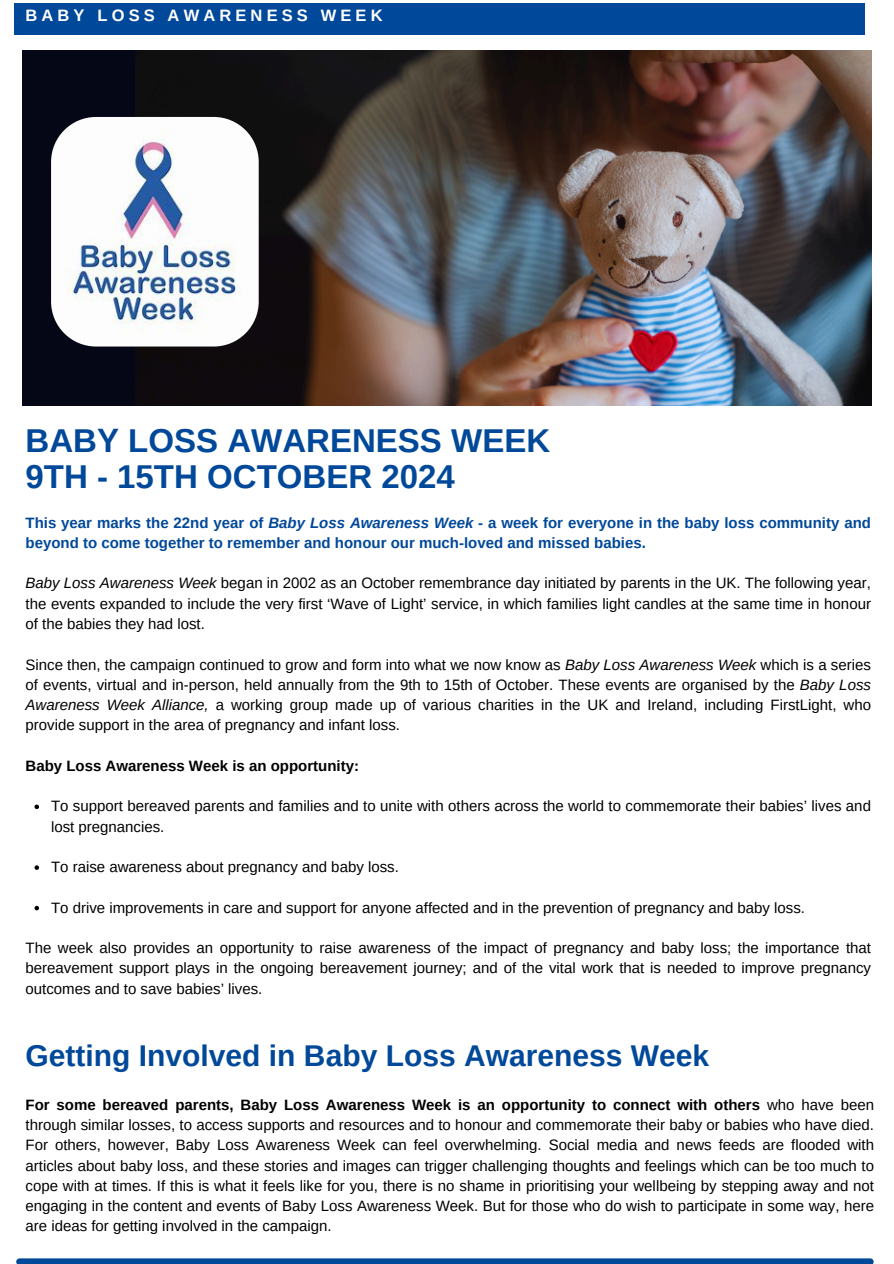
<style>
.page{position:relative;width:894px;height:1264px;background:#fff}
.page>*{position:absolute;margin:0;border:0;box-sizing:border-box;transform-origin:0 0}
.t1{font:700 33px/36px "Arimo";color:#004899}
.t2{font:700 30px "Arimo";color:#004899}
.t3{font:700 16.5px "Arimo";letter-spacing:.25em;color:#fff}
.t4{font:15px/20.2px "Arimo";color:#000;text-align:justify}
.t5{font:700 15px/20.2px "Arimo";color:#004899}
.t6{font:700 15px "Arimo";color:#000}
.s1{font-style:italic}
.s2{font-weight:700}
</style>
<div class="page">
<div style="left:20px;top:1258px;width:850px;height:5px;background:#004899"></div>
<div style="left:15px;top:3px;width:849px;height:31px;background:#004899"></div>
<div style="left:22px;top:51px;width:146px;height:354px;background:#050716"></div>
<img style="left:135px;top:51px;width:736px;height:354px">
<img style="left:51px;top:117px;width:207px;height:229px;border-radius:45px">
<svg style="left:34px;top:804px;width:5px;height:5px"></svg>
<svg style="left:34px;top:865px;width:5px;height:4px"></svg>
<svg style="left:34px;top:905px;width:5px;height:5px"></svg>
<p class="t3" style="left:25px;top:6px;width:358px">BABY LOSS AWARENESS WEEK</p>
<p class="t1" style="left:25px;top:422px;width:526px">BABY LOSS AWARENESS WEEK<br>9TH - 15TH OCTOBER 2024</p>
<p class="t5" style="left:25px;top:512px;width:846px">This year marks the 22nd year of <span class="s1">Baby Loss Awareness Week</span> - a week for everyone in the baby loss community and beyond to come together to remember and honour our much-loved and missed babies.</p>
<h1 class="t4" style="left:25px;top:573px;width:846px"><span class="s1">Baby Loss Awareness Week</span> began in 2002 as an October remembrance day initiated by parents in the UK. The following year, the events expanded to include the very first ‘Wave of Light’ service, in which families light candles at the same time in honour of the babies they had lost.</h1>
<h4 class="t4" style="left:25px;top:654px;width:846px">Since then, the campaign continued to grow and form into what we now know as <span class="s1">Baby Loss Awareness Week</span> which is a series of events, virtual and in-person, held annually from the 9th to 15th of October. These events are organised by the <span class="s1">Baby Loss Awareness Week Alliance,</span> a working group made up of various charities in the UK and Ireland, including FirstLight, who provide support in the area of pregnancy and infant loss.</h4>
<p class="t6" style="left:25px;top:757px;width:335px">Baby Loss Awareness Week is an opportunity:</p>
<p class="t4" style="left:51px;top:796px;width:821px">To support bereaved parents and families and to unite with others across the world to commemorate their babies’ lives and lost pregnancies.</p>
<p class="t4" style="left:51px;top:856px;width:349px">To raise awareness about pregnancy and baby loss.</p>
<p class="t4" style="left:51px;top:897px;width:755px">To drive improvements in care and support for anyone affected and in the prevention of pregnancy and baby loss.</p>
<p class="t4" style="left:25px;top:937px;width:846px">The week also provides an opportunity to raise awareness of the impact of pregnancy and baby loss; the importance that bereavement support plays in the ongoing bereavement journey; and of the vital work that is needed to improve pregnancy outcomes and to save babies’ lives.</p>
<h2 class="t2" style="left:25px;top:1038px;width:685px">Getting Involved in Baby Loss Awareness Week</h2>
<p class="t4" style="left:25px;top:1094px;width:849px"><span class="s2">For some bereaved parents, Baby Loss Awareness Week is an opportunity to connect with others</span> who have been through similar losses, to access supports and resources and to honour and commemorate their baby or babies who have died.<br>For others, however, Baby Loss Awareness Week can feel overwhelming. Social media and news feeds are flooded with articles about baby loss, and these stories and images can trigger challenging thoughts and feelings which can be too much to cope with at times. If this is what it feels like for you, there is no shame in prioritising your wellbeing by stepping away and not engaging in the content and events of Baby Loss Awareness Week. But for those who do wish to participate in some way, here are ideas for getting involved in the campaign.</p>
</div>
